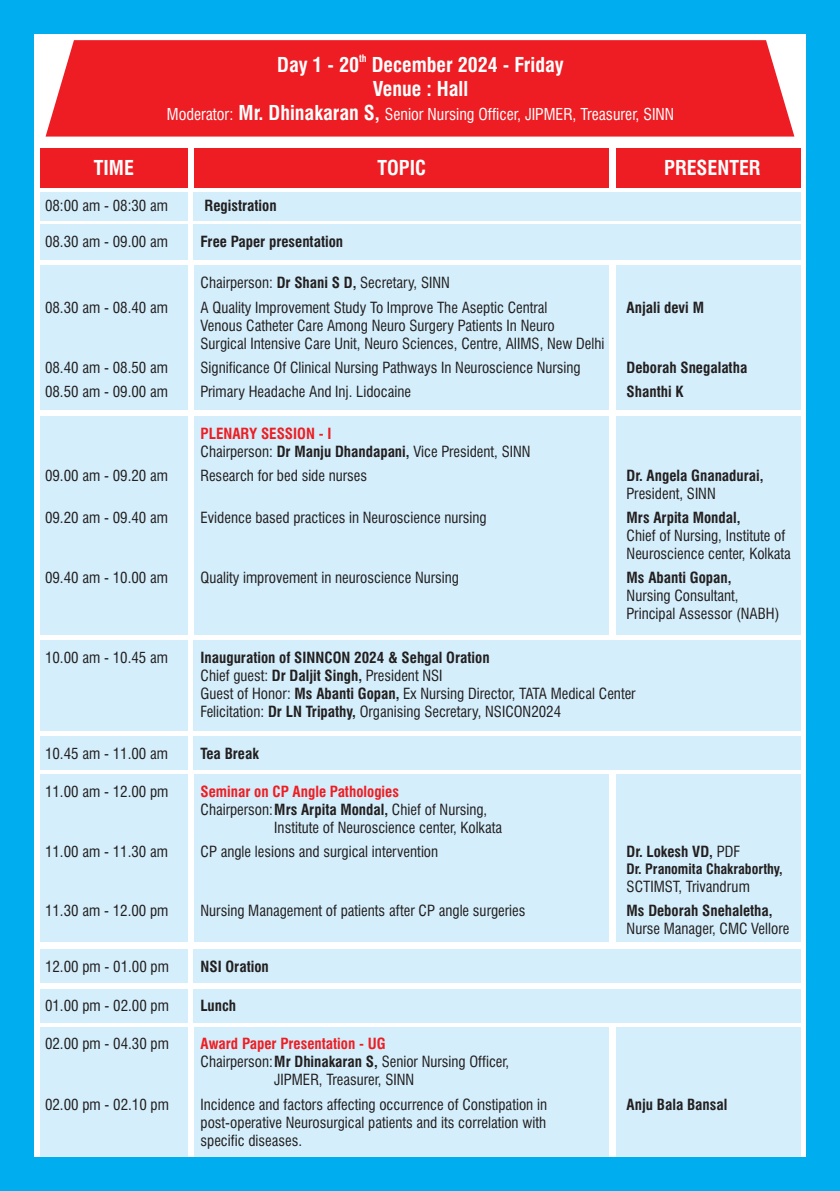
<style>
.page{position:relative;width:840px;height:1191px;background:#fff}
.page>*{position:absolute;margin:0;border:0;box-sizing:border-box;transform-origin:0 0}
.t1{font:700 condensed 20px/24px "Swiss 721 BT";color:#fff;text-align:center}
.t2{font:condensed 16px "Swiss 721 BT";color:#fff}
.t3{font:condensed 15px/18px "Swiss 721 BT";color:#231f20}
.t4{font:700 condensed 15px "Swiss 721 BT";color:#231f20}
.t5{font:700 condensed 15px "Swiss 721 BT";color:#ee1d23}
.t6{font:700 condensed 14px "Swiss 721 BT";color:#231f20}
.t7{font:700 condensed 10px "Swiss 721 BT";color:#fff}
.s1{font-weight:700;font-size:20px}
.s2{font-weight:700}
.s3{font-weight:400}
</style>
<div class="page">
<div style="left:0;top:0;width:839px;height:1191px;background:#00aeef"></div>
<div style="left:34px;top:34px;width:771px;height:1123px;background:#fff"></div>
<div style="left:40px;top:148px;width:147px;height:40px;background:#ee1d23"></div>
<div style="left:40px;top:192px;width:147px;height:28px;background:#d4effb"></div>
<div style="left:40px;top:225px;width:147px;height:35px;background:#d4effb"></div>
<div style="left:40px;top:640px;width:147px;height:90px;background:#d4effb"></div>
<div style="left:40px;top:736px;width:147px;height:34px;background:#d4effb"></div>
<div style="left:40px;top:949px;width:147px;height:34px;background:#d4effb"></div>
<div style="left:40px;top:988px;width:147px;height:34px;background:#d4effb"></div>
<div style="left:40px;top:266px;width:147px;height:144px;background:#d4effb"></div>
<div style="left:40px;top:416px;width:147px;height:218px;background:#d4effb"></div>
<div style="left:40px;top:774px;width:147px;height:168px;background:#d4effb"></div>
<div style="left:40px;top:1027px;width:147px;height:130px;background:#d4effb"></div>
<div style="left:194px;top:148px;width:414px;height:40px;background:#ee1d23"></div>
<div style="left:46px;top:40px;width:748px;height:97px;background:#ee1d23"></div>
<div style="left:193px;top:192px;width:606px;height:28px;background:#d4effb"></div>
<div style="left:193px;top:225px;width:606px;height:35px;background:#d4effb"></div>
<div style="left:193px;top:640px;width:606px;height:90px;background:#d4effb"></div>
<div style="left:193px;top:736px;width:606px;height:34px;background:#d4effb"></div>
<div style="left:193px;top:949px;width:606px;height:34px;background:#d4effb"></div>
<div style="left:193px;top:988px;width:606px;height:34px;background:#d4effb"></div>
<div style="left:194px;top:266px;width:414px;height:144px;background:#d4effb"></div>
<div style="left:194px;top:416px;width:414px;height:218px;background:#d4effb"></div>
<div style="left:194px;top:774px;width:414px;height:168px;background:#d4effb"></div>
<div style="left:194px;top:1027px;width:414px;height:130px;background:#d4effb"></div>
<div style="left:615px;top:148px;width:184px;height:40px;background:#ee1d23"></div>
<div style="left:615px;top:266px;width:184px;height:144px;background:#d4effb"></div>
<div style="left:615px;top:416px;width:184px;height:218px;background:#d4effb"></div>
<div style="left:615px;top:774px;width:184px;height:168px;background:#d4effb"></div>
<div style="left:615px;top:1027px;width:184px;height:130px;background:#d4effb"></div>
<p class="t7" style="left:359px;top:54px;width:9px">th</p>
<h1 class="t1" style="left:277px;top:54px;width:288px">Day 1 - 20 December 2024 - Friday<br>Venue : Hall</h1>
<p class="t2" style="left:167px;top:107px;width:508px">Moderator: <span class="s1">Mr. Dhinakaran S,</span> Senior Nursing Officer, JIPMER, Treasurer, SINN</p>
<h1 class="t1" style="left:94px;top:158px;width:42px">TIME</h1>
<h1 class="t1" style="left:377px;top:158px;width:50px">TOPIC</h1>
<h1 class="t1" style="left:663px;top:158px;width:98px">PRESENTER</h1>
<p class="t3" style="left:45px;top:198px;width:124px">08:00 am - 08:30 am</p>
<p class="t4" style="left:204px;top:200px;width:74px">Registration</p>
<p class="t3" style="left:45px;top:234px;width:124px">08.30 am - 09.00 am</p>
<p class="t4" style="left:200px;top:236px;width:144px">Free Paper presentation</p>
<p class="t3" style="left:200px;top:275px;width:251px">Chairperson: <span class="s2">Dr Shani S D,</span> Secretary, SINN</p>
<p class="t3" style="left:45px;top:300px;width:124px">08.30 am - 08.40 am</p>
<p class="t3" style="left:200px;top:300px;width:405px">A Quality Improvement Study To Improve The Aseptic Central<br>Venous Catheter Care Among Neuro Surgery Patients In Neuro<br>Surgical Intensive Care Unit, Neuro Sciences, Centre, AIIMS, New Delhi</p>
<p class="t3" style="left:45px;top:360px;width:124px">08.40 am - 08.50 am</p>
<p class="t3" style="left:200px;top:360px;width:381px">Significance Of Clinical Nursing Pathways In Neuroscience Nursing</p>
<p class="t4" style="left:626px;top:361px;width:122px">Deborah Snegalatha</p>
<p class="t3" style="left:45px;top:384px;width:124px">08.50 am - 09.00 am</p>
<p class="t3" style="left:200px;top:384px;width:212px">Primary Headache And Inj. Lidocaine</p>
<p class="t4" style="left:626px;top:386px;width:58px">Shanthi K</p>
<p class="t4" style="left:626px;top:301px;width:79px">Anjali devi M</p>
<p class="t5" style="left:200px;top:427px;width:132px">PLENARY SESSION - I</p>
<p class="t3" style="left:200px;top:444px;width:331px">Chairperson: <span class="s2">Dr Manju Dhandapani,</span> Vice President, SINN</p>
<p class="t3" style="left:45px;top:468px;width:124px">09.00 am - 09.20 am</p>
<p class="t3" style="left:200px;top:468px;width:168px">Research for bed side nurses</p>
<p class="t4" style="left:626px;top:469px;width:138px">Dr. Angela Gnanadurai,</p>
<p class="t3" style="left:626px;top:486px;width:90px">President, SINN</p>
<p class="t3" style="left:45px;top:510px;width:124px">09.20 am - 09.40 am</p>
<p class="t3" style="left:200px;top:510px;width:287px">Evidence based practices in Neuroscience nursing</p>
<p class="t4" style="left:626px;top:512px;width:115px">Mrs Arpita Mondal,</p>
<p class="t3" style="left:626px;top:528px;width:166px">Chief of Nursing, Institute of<br>Neuroscience center, Kolkata</p>
<p class="t3" style="left:45px;top:570px;width:124px">09.40 am - 10.00 am</p>
<p class="t3" style="left:200px;top:570px;width:260px">Quality improvement in neuroscience Nursing</p>
<p class="t4" style="left:626px;top:572px;width:106px">Ms Abanti Gopan,</p>
<p class="t3" style="left:626px;top:588px;width:154px">Nursing Consultant,<br>Principal Assessor (NABH)</p>
<p class="t3" style="left:45px;top:650px;width:124px">10.00 am - 10.45 am</p>
<p class="t3" style="left:200px;top:650px;width:436px"><span class="s2">Inauguration of SINNCON 2024 &amp; Sehgal Oration<br></span>Chief guest: <span class="s2">Dr Daljit Singh,</span> President NSI<br>Guest of Honor: <span class="s2">Ms Abanti Gopan,</span> Ex Nursing Director, TATA Medical Center Felicitation: <span class="s2">Dr LN Tripathy,</span> Organising Secretary, NSICON2024</p>
<p class="t3" style="left:45px;top:746px;width:124px">10.45 am - 11.00 am</p>
<p class="t4" style="left:200px;top:747px;width:60px">Tea Break</p>
<p class="t3" style="left:45px;top:784px;width:125px">11.00 am - 12.00 pm</p>
<p class="t5" style="left:200px;top:785px;width:200px">Seminar on CP Angle Pathologies</p>
<p class="t3" style="left:274px;top:802px;width:229px;text-indent:-74px">Chairperson:<span class="s2">Mrs Arpita Mondal,</span> Chief of Nursing,<br>Institute of Neuroscience center, Kolkata</p>
<p class="t3" style="left:45px;top:844px;width:124px">11.00 am - 11.30 am</p>
<p class="t3" style="left:200px;top:844px;width:239px">CP angle lesions and surgical intervention</p>
<p class="t4" style="left:626px;top:846px;width:115px">Dr. Lokesh VD, <span class="s3">PDF</span></p>
<p class="t6" style="left:626px;top:863px;width:157px">Dr. Pranomita Chakraborthy,</p>
<p class="t3" style="left:626px;top:879px;width:125px">SCTIMST, Trivandrum</p>
<p class="t3" style="left:45px;top:903px;width:125px">11.30 am - 12.00 pm</p>
<p class="t3" style="left:200px;top:903px;width:326px">Nursing Management of patients after CP angle surgeries</p>
<p class="t4" style="left:626px;top:905px;width:147px">Ms Deborah Snehaletha,</p>
<p class="t3" style="left:626px;top:921px;width:164px">Nurse Manager, CMC Vellore</p>
<p class="t3" style="left:45px;top:958px;width:125px">12.00 pm - 01.00 pm</p>
<p class="t4" style="left:200px;top:960px;width:70px">NSI Oration</p>
<p class="t3" style="left:45px;top:998px;width:125px">01.00 pm - 02.00 pm</p>
<p class="t4" style="left:200px;top:1000px;width:37px">Lunch</p>
<p class="t3" style="left:45px;top:1036px;width:125px">02.00 pm - 04.30 pm</p>
<p class="t5" style="left:200px;top:1038px;width:186px">Award Paper Presentation - UG</p>
<p class="t3" style="left:274px;top:1054px;width:236px;text-indent:-74px">Chairperson:<span class="s2">Mr Dhinakaran S,</span> Senior Nursing Officer,<br>JIPMER, Treasurer, SINN</p>
<p class="t3" style="left:45px;top:1096px;width:125px">02.00 pm - 02.10 pm</p>
<p class="t3" style="left:200px;top:1096px;width:348px;text-align:justify">Incidence and factors affecting occurrence of Constipation in post-operative Neurosurgical patients and its correlation with specific diseases.</p>
<p class="t4" style="left:626px;top:1098px;width:102px">Anju Bala Bansal</p>
</div>
